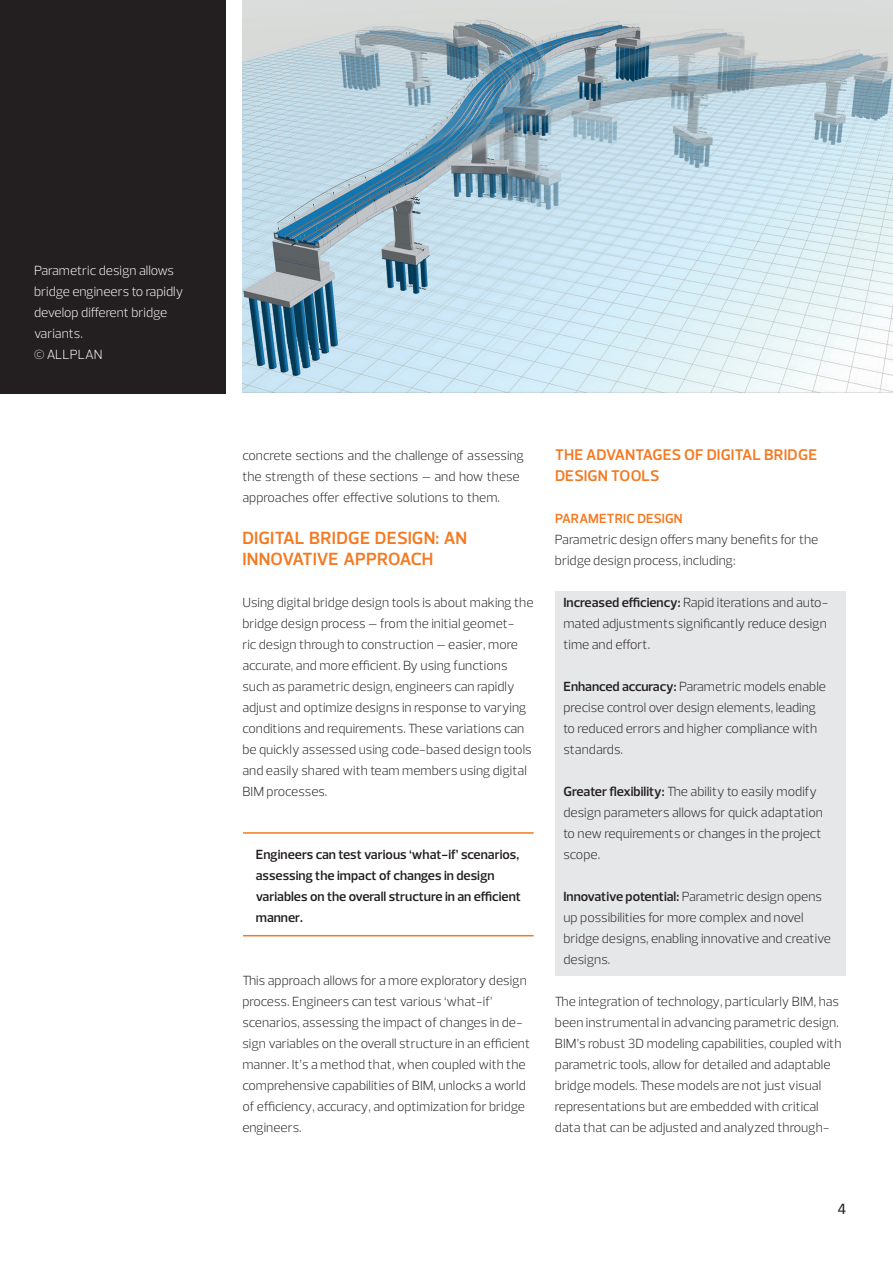
<style>
.page{position:relative;width:893px;height:1263px;background:#fff}
.page>*{position:absolute;margin:0;border:0;box-sizing:border-box;transform-origin:0 0}
.subhead{font:600 18px/21px "Prelo";color:#f47921}
.t1{font:16.5px "Calibri";color:#231f20}
.subhead_2_Ebene{font:600 15.75px/21px "Prelo";letter-spacing:.01em;color:#f47921}
.fließtext{font:300 13.5px/21px "Prelo";color:#231f20}
.subhead_2_Ebene-2{font:300 13.5px/21px "Prelo";color:#231f20}
.fließtext_semibold_Linien{font:600 13.5px/21px "Prelo";color:#231f20}
.subhead-2{font:300 13.5px/21px "Prelo";color:#231f20}
.fließtext-2{font:300 13.5px/21px "Prelo";color:#fff}
.subhead_2_Ebene-3{font:600 13.5px "Prelo";letter-spacing:.01em;color:#f47921}
.s1{font-weight:600}
</style>
<div class="page">
<img style="left:242px;top:0;width:651px;height:393px">
<div style="left:555px;top:591px;width:290px;height:384px;background:#e6e7e9"></div>
<div style="left:0;top:0;width:225px;height:393px;background:#231f20"></div>
<hr style="left:243px;top:832px;width:291px;height:2px;background:#f47921">
<hr style="left:243px;top:935px;width:291px;height:1px;background:#f47921">
<p class="fließtext-2" style="left:34px;top:260px;width:151px">Parametric design allows bridge engineers to rapidly develop different bridge variants.<br>© ALLPLAN</p>
<p class="subhead-2" style="left:242px;top:445px;width:283px">concrete sections and the challenge of assessing the strength of these sections – and how these approaches offer effective solutions to them.</p>
<p class="subhead" style="left:242px;top:528px;width:226px">DIGITAL BRIDGE DESIGN: AN<br>INNOVATIVE APPROACH</p>
<p class="subhead_2_Ebene-2" style="left:242px;top:592px;width:293px">Using digital bridge design tools is about making the bridge design process – from the initial geomet-<br>ric design through to construction – easier, more accurate, and more efficient. By using functions such as parametric design, engineers can rapidly adjust and optimize designs in response to varying conditions and requirements. These variations can be quickly assessed using code-based design tools and easily shared with team members using digital BIM processes.</p>
<p class="fließtext_semibold_Linien" style="left:256px;top:844px;width:267px">Engineers can test various ‘what-if’ scenarios, assessing the impact of changes in design variables on the overall structure in an efficient manner.</p>
<p class="subhead_2_Ebene-2" style="left:242px;top:970px;width:289px">This approach allows for a more exploratory design process. Engineers can test various ‘what-if’ scenarios, assessing the impact of changes in de&shy;sign variables on the overall structure in an efficient manner. It’s a method that, when coupled with the comprehensive capabilities of BIM, unlocks a world of efficiency, accuracy, and optimization for bridge engineers.</p>
<p class="subhead_2_Ebene" style="left:555px;top:444px;width:264px">THE ADVANTAGES OF DIGITAL BRIDGE<br>DESIGN TOOLS</p>
<p class="subhead_2_Ebene-3" style="left:555px;top:510px;width:129px">PARAMETRIC DESIGN</p>
<p class="fließtext" style="left:555px;top:529px;width:265px">Parametric design offers many benefits for the bridge design process, including:</p>
<p class="fließtext" style="left:563px;top:592px;width:266px;text-align:justify"><span class="s1">Increased efficiency:</span> Rapid iterations and auto&shy;mated adjustments significantly reduce design time and effort.</p>
<p class="fließtext" style="left:563px;top:676px;width:264px"><span class="s1">Enhanced accuracy:</span> Parametric models enable precise control over design elements, leading to reduced errors and higher compliance with standards.</p>
<p class="fließtext" style="left:563px;top:781px;width:261px"><span class="s1">Greater flexibility:</span> The ability to easily modify design parameters allows for quick adaptation to new requirements or changes in the project scope.</p>
<p class="fließtext" style="left:563px;top:886px;width:269px"><span class="s1">Innovative potential:</span> Parametric design opens up possibilities for more complex and novel bridge designs, enabling innovative and creative designs.</p>
<p class="fließtext" style="left:555px;top:991px;width:288px">The integration of technology, particularly BIM, has been instrumental in advancing parametric design.<br>BIM’s robust 3D modeling capabilities, coupled with parametric tools, allow for detailed and adaptable bridge models. These models are not just visual representations but are embedded with critical data that can be adjusted and analyzed through-</p>
<p class="t1" style="left:838px;top:1198px;width:10px">4</p>
</div>
